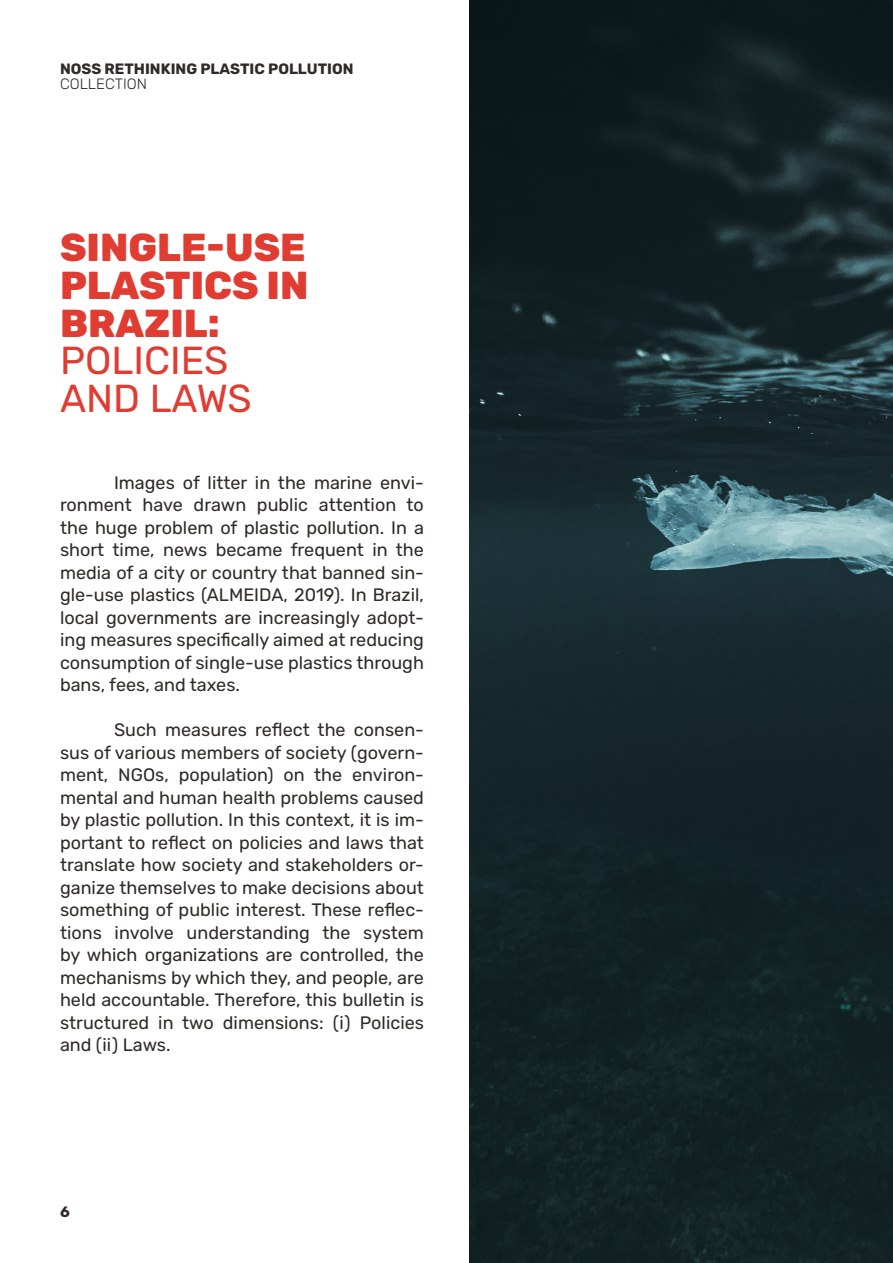
<style>
.page{position:relative;width:893px;height:1263px;background:#fff}
.page>*{position:absolute;margin:0;border:0;box-sizing:border-box;transform-origin:0 0}
.t1{font:800 39px/37.5px "Rubik";color:#e03c31}
.t2{font:39px "Rubik";color:#e03c31}
.t3{font:18px/22.5px "Rubik";color:#302a28;text-align:justify}
.t4{font:700 15px "Rubik";color:#302a28}
.t5{font:300 15px "Rubik";color:#302a28}
</style>
<div class="page">
<img style="left:469px;top:0;width:424px;height:1263px">
<p class="t4" style="left:60px;top:60px;width:295px">NOSS RETHINKING PLASTIC POLLUTION</p>
<p class="t5" style="left:60px;top:75px;width:89px">COLLECTION</p>
<p class="t1" style="left:60px;top:230px;width:250px">SINGLE-USE<br>PLASTICS IN</p>
<p class="t1" style="left:60px;top:305px;width:161px">BRAZIL:</p>
<p class="t2" style="left:60px;top:339px;width:170px">POLICIES</p>
<p class="t2" style="left:60px;top:376px;width:193px">AND LAWS</p>
<p class="t3" style="left:60px;top:471px;width:365px;text-indent:54px">Images of litter in the marine envi&shy;ronment have drawn public attention to the huge problem of plastic pollution. In a short time, news became frequent in the media of a city or country that banned sin&shy;gle-use plastics (ALMEIDA, 2019). In Brazil, local governments are increasingly adopt&shy;ing measures specifically aimed at reducing consumption of single-use plastics through bans, fees, and taxes.</p>
<p class="t3" style="left:60px;top:719px;width:365px;text-indent:54px">Such measures reflect the consen&shy;sus of various members of society (govern&shy;ment, NGOs, population) on the environ&shy;mental and human health problems caused by plastic pollution. In this context, it is im&shy;portant to reflect on policies and laws that translate how society and stakeholders or&shy;ganize themselves to make decisions about something of public interest. These reflec&shy;tions involve understanding the system by which organizations are controlled, the mechanisms by which they, and people, are held accountable. Therefore, this bulletin is structured in two dimensions: (i) Policies and (ii) Laws.</p>
<p class="t4" style="left:60px;top:1203px;width:11px">6</p>
</div>
